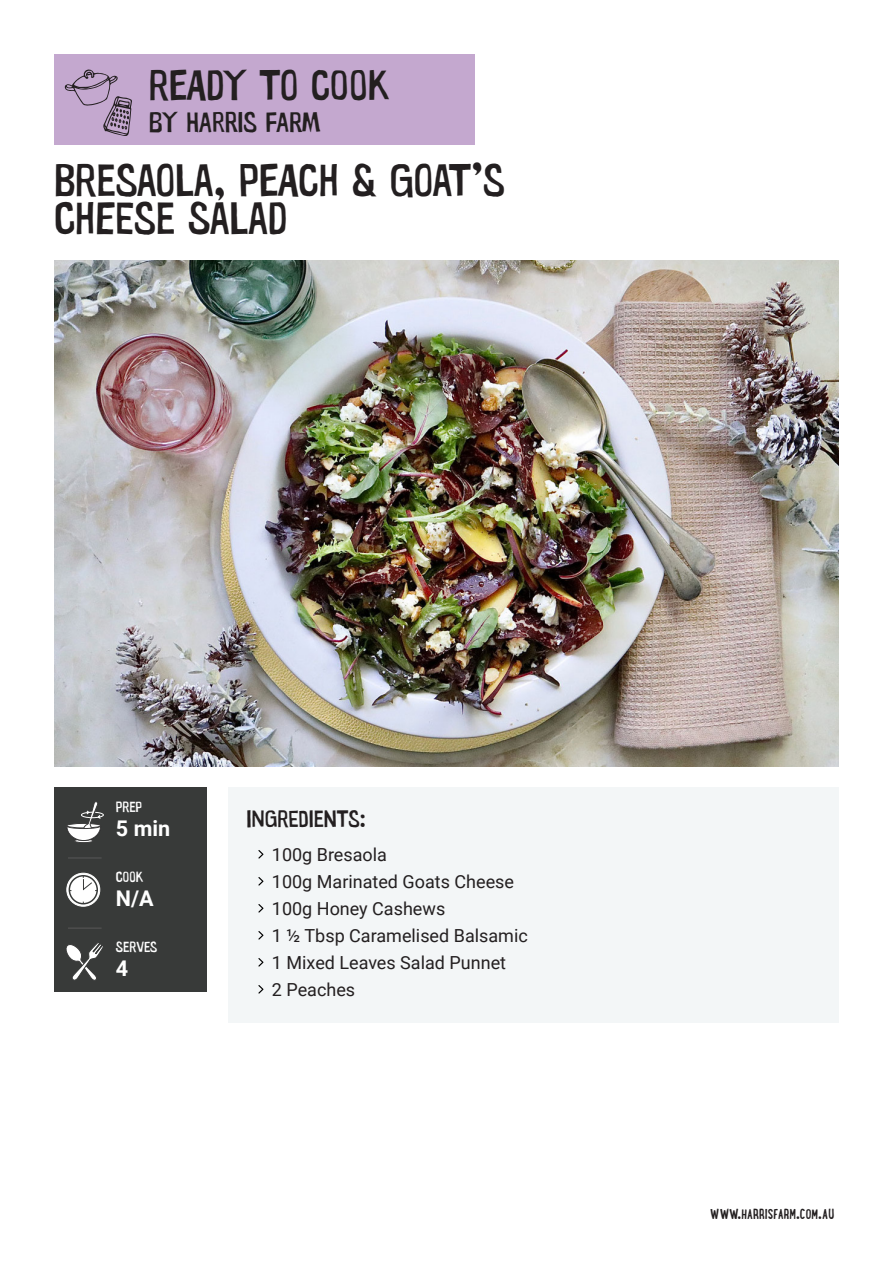
<style>
.page{position:relative;width:893px;height:1263px;background:#fff}
.page>*{position:absolute;margin:0;border:0;box-sizing:border-box;transform-origin:0 0}
.t1{font:46.05px/38.4px "Warugaki";color:#231f20}
.t2{font:43.2px "Warugaki";letter-spacing:-.005em;color:#231f20}
.t3{font:28.8px "Warugaki";color:#231f20}
.t4{font:24px "Warugaki";color:#231f20}
.t5{font:700 21.6px "Roboto";color:#fff}
.t6{font:18px "Roboto";color:#231f20}
.t7{font:700 15px "Lunch Box";color:#231f20}
.t8{font:15px "Warugaki";color:#fff}
</style>
<div class="page">
<div style="left:228px;top:787px;width:611px;height:236px;background:#f3f6f7"></div>
<div style="left:54px;top:54px;width:420px;height:90px;background:#c4a8cf"></div>
<img style="left:54px;top:261px;width:785px;height:505px">
<div style="left:54px;top:787px;width:152px;height:204px;background:#383a39"></div>
<hr style="left:68px;top:857px;width:34px;height:1px;background:#535353">
<hr style="left:68px;top:927px;width:34px;height:2px;background:#535353">
<svg style="left:258px;top:850px;width:5px;height:8px"></svg>
<svg style="left:258px;top:985px;width:5px;height:8px"></svg>
<svg style="left:258px;top:877px;width:5px;height:8px"></svg>
<svg style="left:258px;top:904px;width:5px;height:8px"></svg>
<svg style="left:258px;top:931px;width:5px;height:8px"></svg>
<svg style="left:258px;top:958px;width:5px;height:8px"></svg>
<svg style="left:64px;top:69px;width:68px;height:67px"></svg>
<svg style="left:66px;top:943px;width:37px;height:38px"></svg>
<div style="left:74px;top:839px;width:19px;height:4px;border:1px solid #3a3a3a;border-radius:50%"></div>
<svg style="left:67px;top:801px;width:37px;height:40px"></svg>
<svg style="left:67px;top:873px;width:33px;height:33px"></svg>
<div style="left:66px;top:873px;width:34px;height:34px;border:1px solid #fff;border-radius:50%"></div>
<div style="left:69px;top:876px;width:28px;height:28px;background:#fff;border-radius:50%"></div>
<div style="left:69px;top:875px;width:29px;height:29px;border:2px solid #383a39;border-radius:50%"></div>
<svg style="left:83px;top:875px;width:14px;height:16px"></svg>
<p class="t2" style="left:149px;top:58px;width:243px">READY TO COOK</p>
<p class="t3" style="left:149px;top:104px;width:173px">BY HARRIS FARM</p>
<p class="t1" style="left:54px;top:160px;width:452px">BRESAOLA, PEACH &amp; GOAT’S<br>CHEESE SALAD</p>
<p class="t8" style="left:116px;top:797px;width:28px">PREP</p>
<p class="t5" style="left:116px;top:813px;width:56px">5 min</p>
<p class="t8" style="left:116px;top:867px;width:29px">COOK</p>
<p class="t5" style="left:116px;top:883px;width:39px">N/A</p>
<p class="t8" style="left:116px;top:938px;width:43px">SERVES</p>
<p class="t5" style="left:116px;top:953px;width:14px">4</p>
<p class="t4" style="left:246px;top:804px;width:121px">INGREDIENTS:</p>
<p class="t6" style="left:272px;top:841px;width:117px">100g Bresaola</p>
<p class="t6" style="left:272px;top:868px;width:244px">100g Marinated Goats Cheese</p>
<p class="t6" style="left:272px;top:895px;width:175px">100g Honey Cashews</p>
<p class="t6" style="left:272px;top:922px;width:257px">1 ½ Tbsp Caramelised Balsamic</p>
<p class="t6" style="left:272px;top:949px;width:236px">1 Mixed Leaves Salad Punnet</p>
<p class="t6" style="left:272px;top:976px;width:85px">2 Peaches</p>
<p class="t7" style="left:710px;top:1204px;width:126px">WWW.HARRISFARM.COM.AU</p>
</div>
